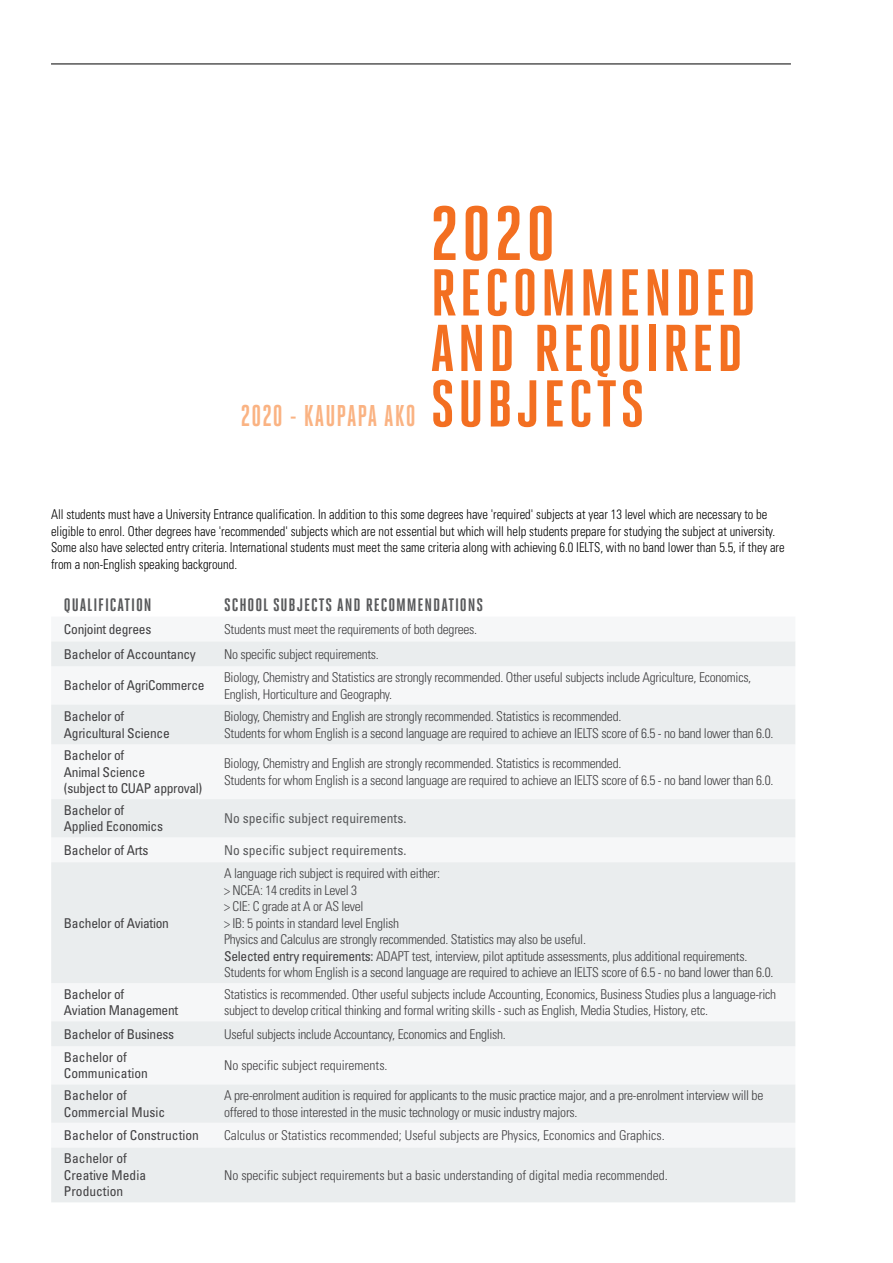
<style>
.page{position:relative;width:893px;height:1263px;background:#fff}
.page>*{position:absolute;margin:0;border:0;box-sizing:border-box;transform-origin:0 0}
.t1{font:700 76.5px "Heroic Condensed";color:#f36f21;scale:1.1 1}
.t2{font:700 66px/55.5px "Heroic Condensed";letter-spacing:.04em;color:#f36f21;scale:1.1 1}
.t3{font:700 30px "Heroic Condensed";letter-spacing:.04em;color:#fab383;scale:.94 1}
.t4{font:700 18px "Heroic Condensed";letter-spacing:.045em;color:#58595b;scale:1.1 1}
.t5{font:300 condensed 13.5px/16.5px "Univers LT Std";letter-spacing:-.02em;color:#414042}
.t6{font:300 condensed 13.5px/16.5px "Univers LT Std";color:#000;scale:.93 1}
.t7{font:condensed 13.5px/16.5px "Univers LT Std";letter-spacing:-.02em;color:#414042}
.t8{font:300 condensed 13.5px "Univers LT Std";color:#414042}
.t9{font:condensed 13.5px/16.5px "Univers LT Std";color:#414042}
.t10{font:condensed 13.5px "Univers LT Std";color:#58595b}
.s1{font-size:66px;color:#f36f21}
.s2{font-weight:400}
</style>
<div class="page">
<svg style="left:51px;top:641px;width:744px;height:561px;fill:#eaedee"></svg>
<hr style="left:51px;top:64px;width:740px;height:1px;background:#000">
<h1 class="t1" style="left:430px;top:191px;width:115px">2020</h1>
<h2 class="t2" style="left:430px;top:265px;width:298px">RECOMMENDED<br>AND REQUIRED</h2>
<h3 class="t3" style="left:241px;top:400px;width:431px">2020 - KAUPAPA AKO <span class="s1">SUBJECTS</span></h3>
<p class="t6" style="left:51px;top:506px;width:790px">All students must have a University Entrance qualification. In addition to this some degrees have 'required' subjects at year 13 level which are necessary to be eligible to enrol. Other degrees have 'recommended' subjects which are not essential but which will help students prepare for studying the subject at university.<br>Some also have selected entry criteria. International students must meet the same criteria along with achieving 6.0 IELTS, with no band lower than 5.5, if they are from a non-English speaking background.</p>
<h3 class="t4" style="left:64px;top:594px;width:81px">QUALIFICATION</h3>
<h3 class="t4" style="left:224px;top:594px;width:237px">SCHOOL SUBJECTS AND RECOMMENDATIONS</h3>
<p class="t7" style="left:64px;top:621px;width:89px">Conjoint degrees</p>
<p class="t5" style="left:224px;top:621px;width:255px">Students must meet the requirements of both degrees.</p>
<p class="t7" style="left:64px;top:645px;width:133px">Bachelor of Accountancy</p>
<p class="t5" style="left:224px;top:646px;width:156px">No specific subject requirements.</p>
<p class="t7" style="left:64px;top:677px;width:142px">Bachelor of AgriCommerce</p>
<p class="t5" style="left:224px;top:669px;width:529px">Biology, Chemistry and Statistics are strongly recommended. Other useful subjects include Agriculture, Economics,<br>English, Horticulture and Geography.</p>
<p class="t7" style="left:64px;top:708px;width:107px">Bachelor of<br>Agricultural Science</p>
<p class="t5" style="left:224px;top:708px;width:551px">Biology, Chemistry and English are strongly recommended. Statistics is recommended.<br>Students for whom English is a second language are required to achieve an IELTS score of 6.5 - no band lower than 6.0.</p>
<p class="t7" style="left:64px;top:747px;width:140px">Bachelor of<br>Animal Science<br>(subject to CUAP approval)</p>
<p class="t5" style="left:224px;top:755px;width:551px">Biology, Chemistry and English are strongly recommended. Statistics is recommended.<br>Students for whom English is a second language are required to achieve an IELTS score of 6.5 - no band lower than 6.0.</p>
<p class="t7" style="left:64px;top:802px;width:101px">Bachelor of<br>Applied Economics</p>
<p class="t10" style="left:224px;top:810px;width:184px">No specific subject requirements.</p>
<p class="t7" style="left:64px;top:841px;width:86px">Bachelor of Arts</p>
<p class="t10" style="left:224px;top:841px;width:184px">No specific subject requirements.</p>
<p class="t7" style="left:64px;top:914px;width:107px">Bachelor of Aviation</p>
<p class="t5" style="left:224px;top:865px;width:551px">A language rich subject is required with either:<br>&gt; NCEA: 14 credits in Level 3<br>&gt; CIE: C grade at A or AS level<br>&gt; IB: 5 points in standard level English<br>Physics and Calculus are strongly recommended. Statistics may also be useful.<br><span class="s2">Selected entry requirements:</span> ADAPT test, interview, pilot aptitude assessments, plus additional requirements.<br>Students for whom English is a second language are required to achieve an IELTS score of 6.5 - no band lower than 6.0.</p>
<p class="t7" style="left:64px;top:985px;width:116px">Bachelor of<br>Aviation Management</p>
<p class="t5" style="left:224px;top:986px;width:553px">Statistics is recommended. Other useful subjects include Accounting, Economics, Business Studies plus a language-rich subject to develop critical thinking and formal writing skills - such as English, Media Studies, History, etc.</p>
<p class="t7" style="left:64px;top:1025px;width:112px">Bachelor of Business</p>
<p class="t5" style="left:224px;top:1025px;width:283px">Useful subjects include Accountancy, Economics and English.</p>
<p class="t9" style="left:64px;top:1049px;width:85px">Bachelor of<br>Communication</p>
<p class="t8" style="left:224px;top:1057px;width:165px">No specific subject requirements.</p>
<p class="t9" style="left:64px;top:1087px;width:103px">Bachelor of<br>Commercial Music</p>
<p class="t5" style="left:224px;top:1087px;width:541px">A pre-enrolment audition is required for applicants to the music practice major, and a pre-enrolment interview will be offered to those interested in the music technology or music industry majors.</p>
<p class="t9" style="left:64px;top:1127px;width:136px">Bachelor of Construction</p>
<p class="t8" style="left:224px;top:1127px;width:442px">Calculus or Statistics recommended; Useful subjects are Physics, Economics and Graphics.</p>
<p class="t9" style="left:64px;top:1150px;width:84px">Bachelor of<br>Creative Media<br>Production</p>
<p class="t8" style="left:224px;top:1167px;width:445px">No specific subject requirements but a basic understanding of digital media recommended.</p>
</div>
